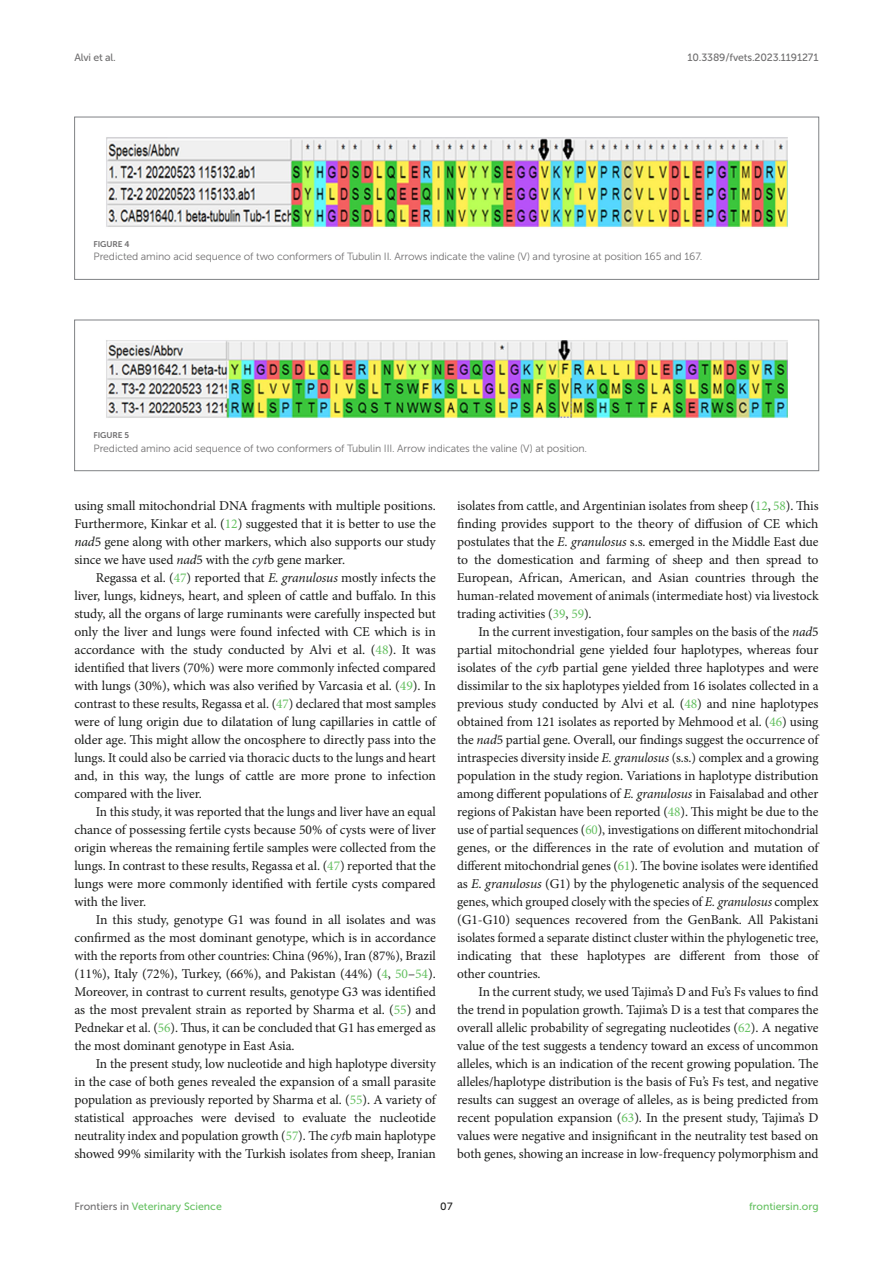
<style>
.page{position:relative;width:893px;height:1263px;background:#fff}
.page>*{position:absolute;margin:0;border:0;box-sizing:border-box;transform-origin:0 0}
.TEXT{font:13.5px/18px "Minion Pro";letter-spacing:-.005em;color:#1b1c1b;text-align:justify}
.FIG_LEG{font:10.5px "Museo Sans 300";letter-spacing:-.01em;color:#706f70}
.t1{font:10.5px "Museo Sans 500";color:#65c161}
.t2{font:10.5px "Museo Sans 500";letter-spacing:-.015em;color:#706f70}
.t3{font:10.5px "Museo Sans 500";color:#1b1c1b}
.FIG_HD{font:8.25px "Museo Sans 700";letter-spacing:-.01em;color:#706f70}
.s1{color:#65c161}
.s2{font-style:italic}
.s3{color:#706f70}
</style>
<div class="page">
<img style="left:106px;top:137px;width:682px;height:91px">
<div style="left:74px;top:117px;width:745px;height:163px;border:1px solid #808285"></div>
<img style="left:106px;top:340px;width:682px;height:78px">
<div style="left:74px;top:320px;width:745px;height:151px;border:1px solid #808285"></div>
<p class="t2" style="left:74px;top:51px;width:43px">Alvi et al.</p>
<p class="t2" style="left:688px;top:51px;width:132px">10.3389/fvets.2023.1191271</p>
<p class="FIG_HD" style="left:94px;top:239px;width:37px">FIGURE 4</p>
<p class="FIG_LEG" style="left:94px;top:251px;width:610px">Predicted amino acid sequence of two conformers of Tubulin II. Arrows indicate the valine (V) and tyrosine at position 165 and 167.</p>
<p class="FIG_HD" style="left:94px;top:431px;width:37px">FIGURE 5</p>
<p class="FIG_LEG" style="left:94px;top:442px;width:495px">Predicted amino acid sequence of two conformers of Tubulin III. Arrow indicates the valine (V) at position.</p>
<p class="TEXT" style="left:74px;top:497px;width:363px">using small mitochondrial DNA fragments with multiple positions.<br>Furthermore, Kinkar et al. (<span class="s1">12</span>) suggested that it is better to use the <span class="s2">nad</span>5 gene along with other markers, which also supports our study since we have used <span class="s2">nad</span>5 with the <span class="s2">cyt</span>b gene marker.</p>
<p class="TEXT" style="left:74px;top:569px;width:363px;text-indent:21px">Regassa et al. (<span class="s1">47</span>) reported that <span class="s2">E. granulosus</span> mostly infects the liver, lungs, kidneys, heart, and spleen of cattle and buffalo. In this study, all the organs of large ruminants were carefully inspected but only the liver and lungs were found infected with CE which is in accordance with the study conducted by Alvi et al. (<span class="s1">48</span>). It was identified that livers (70%) were more commonly infected compared with lungs (30%), which was also verified by Varcasia et al. (<span class="s1">49</span>). In contrast to these results, Regassa et al. (<span class="s1">47</span>) declared that most samples were of lung origin due to dilatation of lung capillaries in cattle of older age. This might allow the oncosphere to directly pass into the lungs. It could also be carried via thoracic ducts to the lungs and heart and, in this way, the lungs of cattle are more prone to infection compared with the liver.</p>
<p class="TEXT" style="left:74px;top:803px;width:363px;text-indent:21px">In this study, it was reported that the lungs and liver have an equal chance of possessing fertile cysts because 50% of cysts were of liver origin whereas the remaining fertile samples were collected from the lungs. In contrast to these results, Regassa et al. (<span class="s1">47</span>) reported that the lungs were more commonly identified with fertile cysts compared with the liver.</p>
<p class="TEXT" style="left:74px;top:911px;width:363px;text-indent:21px">In this study, genotype G1 was found in all isolates and was confirmed as the most dominant genotype, which is in accordance with the reports from other countries: China (96%), Iran (87%), Brazil (11%), Italy (72%), Turkey, (66%), and Pakistan (44%) (<span class="s1">4</span>, <span class="s1">50</span>–<span class="s1">54</span>).<br>Moreover, in contrast to current results, genotype G3 was identified as the most prevalent strain as reported by Sharma et al. (<span class="s1">55</span>) and Pednekar et al. (<span class="s1">56</span>). Thus, it can be concluded that G1 has emerged as the most dominant genotype in East Asia.</p>
<p class="TEXT" style="left:74px;top:1055px;width:363px;text-indent:21px">In the present study, low nucleotide and high haplotype diversity in the case of both genes revealed the expansion of a small parasite population as previously reported by Sharma et al. (<span class="s1">55</span>). A variety of statistical approaches were devised to evaluate the nucleotide neutrality index and population growth (<span class="s1">57</span>). The <span class="s2">cyt</span>b main haplotype showed 99% similarity with the Turkish isolates from sheep, Iranian</p>
<p class="TEXT" style="left:457px;top:497px;width:363px">isolates from cattle, and Argentinian isolates from sheep (<span class="s1">12</span>, <span class="s1">58</span>). This finding provides support to the theory of diffusion of CE which postulates that the <span class="s2">E. granulosus</span> s.s. emerged in the Middle East due to the domestication and farming of sheep and then spread to European, African, American, and Asian countries through the human-related movement of animals (intermediate host) via livestock trading activities (<span class="s1">39</span>, <span class="s1">59</span>).</p>
<p class="TEXT" style="left:457px;top:623px;width:363px;text-indent:21px">In the current investigation, four samples on the basis of the <span class="s2">nad</span>5 partial mitochondrial gene yielded four haplotypes, whereas four isolates of the <span class="s2">cyt</span>b partial gene yielded three haplotypes and were dissimilar to the six haplotypes yielded from 16 isolates collected in a previous study conducted by Alvi et al. (<span class="s1">48</span>) and nine haplotypes obtained from 121 isolates as reported by Mehmood et al. (<span class="s1">46</span>) using the <span class="s2">nad</span>5 partial gene. Overall, our findings suggest the occurrence of intraspecies diversity inside <span class="s2">E. granulosus</span> (s.s.) complex and a growing population in the study region. Variations in haplotype distribution among different populations of <span class="s2">E. granulosus</span> in Faisalabad and other regions of Pakistan have been reported (<span class="s1">48</span>). This might be due to the use of partial sequences (<span class="s1">60</span>), investigations on different mitochondrial genes, or the differences in the rate of evolution and mutation of different mitochondrial genes (<span class="s1">61</span>). The bovine isolates were identified as <span class="s2">E. granulosus</span> (G1) by the phylogenetic analysis of the sequenced genes, which grouped closely with the species of <span class="s2">E. granulosus</span> complex (G1-G10) sequences recovered from the GenBank. All Pakistani isolates formed a separate distinct cluster within the phylogenetic tree, indicating that these haplotypes are different from those of other countries.</p>
<p class="TEXT" style="left:457px;top:983px;width:363px;text-indent:21px">In the current study, we used Tajima’s D and Fu’s Fs values to find the trend in population growth. Tajima’s D is a test that compares the overall allelic probability of segregating nucleotides (<span class="s1">62</span>). A negative value of the test suggests a tendency toward an excess of uncommon alleles, which is an indication of the recent growing population. The alleles/haplotype distribution is the basis of Fu’s Fs test, and negative results can suggest an overage of alleles, as is being predicted from recent population expansion (<span class="s1">63</span>). In the present study, Tajima’s D values were negative and insignificant in the neutrality test based on both genes, showing an increase in low-frequency polymorphism and</p>
<p class="t1" style="left:74px;top:1200px;width:149px"><span class="s3">Frontiers in</span> Veterinary Science</p>
<p class="t3" style="left:440px;top:1200px;width:14px">07</p>
<p class="t1" style="left:749px;top:1200px;width:71px">frontiersin.org</p>
</div>
